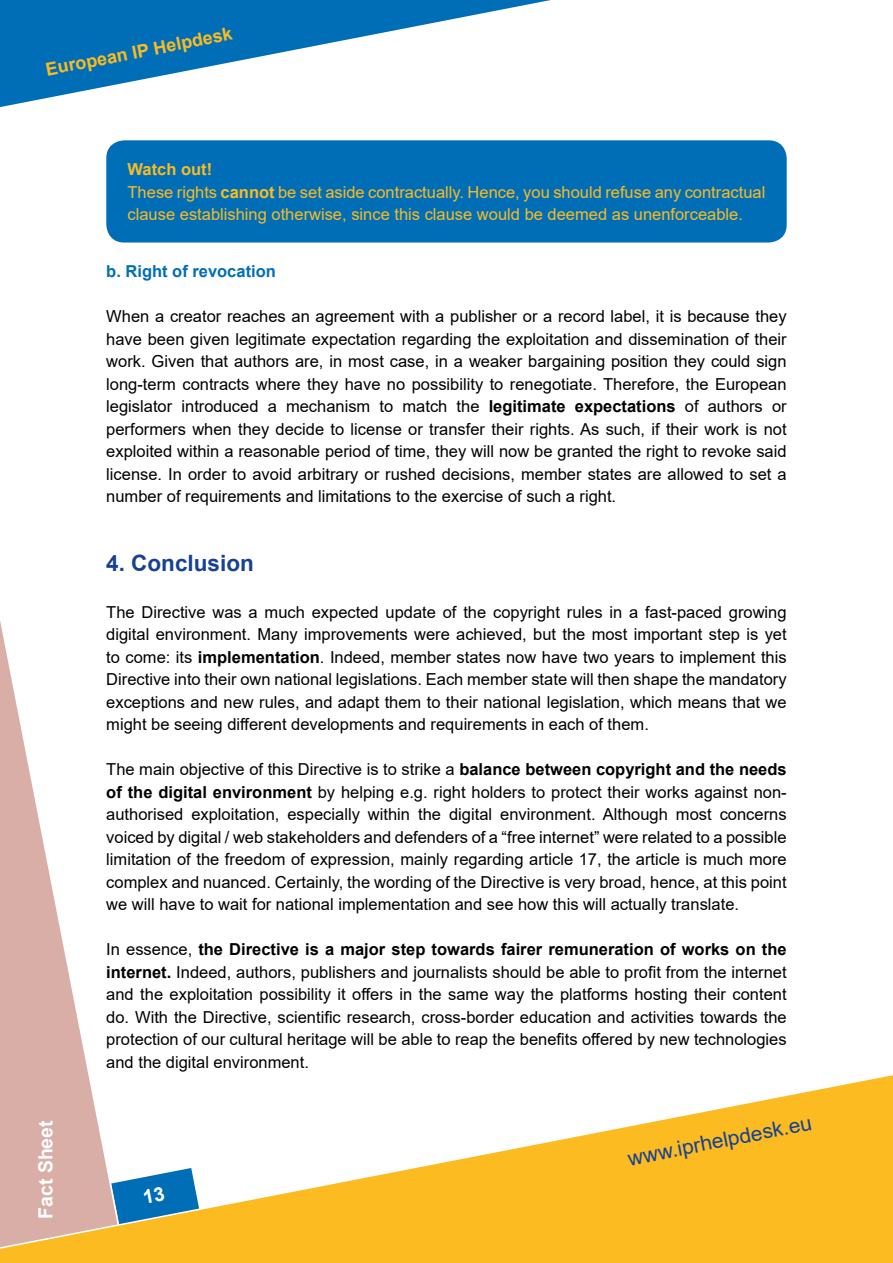
<style>
.page{position:relative;width:893px;height:1263px;background:#fff}
.page>*{position:absolute;margin:0;border:0;box-sizing:border-box;transform-origin:0 0}
.t1{font:700 22.5px "Arial";color:#164194}
.t2{font:21px "Arial";color:#164194}
.t3{font:700 19.5px "Arial";color:#fff}
.t4{font:700 18px "Arial";color:#fbbb21}
.t5{font:16.5px/22.5px "Arial";color:#000;text-align:justify}
.t6{font:16.5px/22.5px "Arial";color:#fbbb21}
.t7{font:700 16.5px "Arial";color:#006eb7}
.s1{font-weight:700}
</style>
<div class="page">
<svg style="left:0;top:621px;width:87px;height:444px"></svg>
<svg style="left:0;top:1065px;width:893px;height:198px"></svg>
<svg style="left:0;top:0;width:551px;height:107px"></svg>
<div style="left:106px;top:140px;width:681px;height:102px;background:#006eb7;border-radius:18px"></div>
<svg style="left:111px;top:1168px;width:88px;height:58px"></svg>
<p class="t4" style="left:44px;top:57px;width:191px;rotate:-11deg">European IP Helpdesk</p>
<p class="t6" style="left:128px;top:158px;width:639px"><span class="s1">Watch out!<br></span>These rights <span class="s1">cannot</span> be set aside contractually. Hence, you should refuse any contractual clause establishing otherwise, since this clause would be deemed as unenforceable.</p>
<p class="t7" style="left:106px;top:260px;width:171px">b. Right of revocation</p>
<p class="t5" style="left:106px;top:305px;width:682px">When a creator reaches an agreement with a publisher or a record label, it is because they have been given legitimate expectation regarding the exploitation and dissemination of their work. Given that authors are, in most case, in a weaker bargaining position they could sign long-term contracts where they have no possibility to renegotiate. Therefore, the European legislator introduced a mechanism to match the <span class="s1">legitimate expectations</span> of authors or performers when they decide to license or transfer their rights. As such, if their work is not exploited within a reasonable period of time, they will now be granted the right to revoke said license. In order to avoid arbitrary or rushed decisions, member states are allowed to set a number of requirements and limitations to the exercise of such a right.</p>
<p class="t3" style="left:32px;top:1219px;width:100px;rotate:-90deg">Fact Sheet</p>
<h1 class="t1" style="left:106px;top:547px;width:149px">4. Conclusion</h1>
<p class="t5" style="left:106px;top:600px;width:682px">The Directive was a much expected update of the copyright rules in a fast-paced growing digital environment. Many improvements were achieved, but the most important step is yet to come: its <span class="s1">implementation</span>. Indeed, member states now have two years to implement this Directive into their own national legislations. Each member state will then shape the mandatory exceptions and new rules, and adapt them to their national legislation, which means that we might be seeing different developments and requirements in each of them.</p>
<p class="t5" style="left:106px;top:758px;width:682px">The main objective of this Directive is to strike a <span class="s1">balance between copyright and the needs of the digital environment</span> by helping e.g. right holders to protect their works against non&shy;authorised exploitation, especially within the digital environment. Although most concerns voiced by digital / web stakeholders and defenders of a “free internet” were related to a possible limitation of the freedom of expression, mainly regarding article 17, the article is much more complex and nuanced. Certainly, the wording of the Directive is very broad, hence, at this point we will have to wait for national implementation and see how this will actually translate.</p>
<p class="t5" style="left:106px;top:938px;width:682px">In essence, <span class="s1">the Directive is a major step towards fairer remuneration of works on the internet.</span> Indeed, authors, publishers and journalists should be able to profit from the internet and the exploitation possibility it offers in the same way the platforms hosting their content do. With the Directive, scientific research, cross-border education and activities towards the protection of our cultural heritage will be able to reap the benefits offered by new technologies and the digital environment.</p>
<p class="t2" style="left:625px;top:1144px;width:188px;rotate:-11deg">www.iprhelpdesk.eu</p>
</div>
